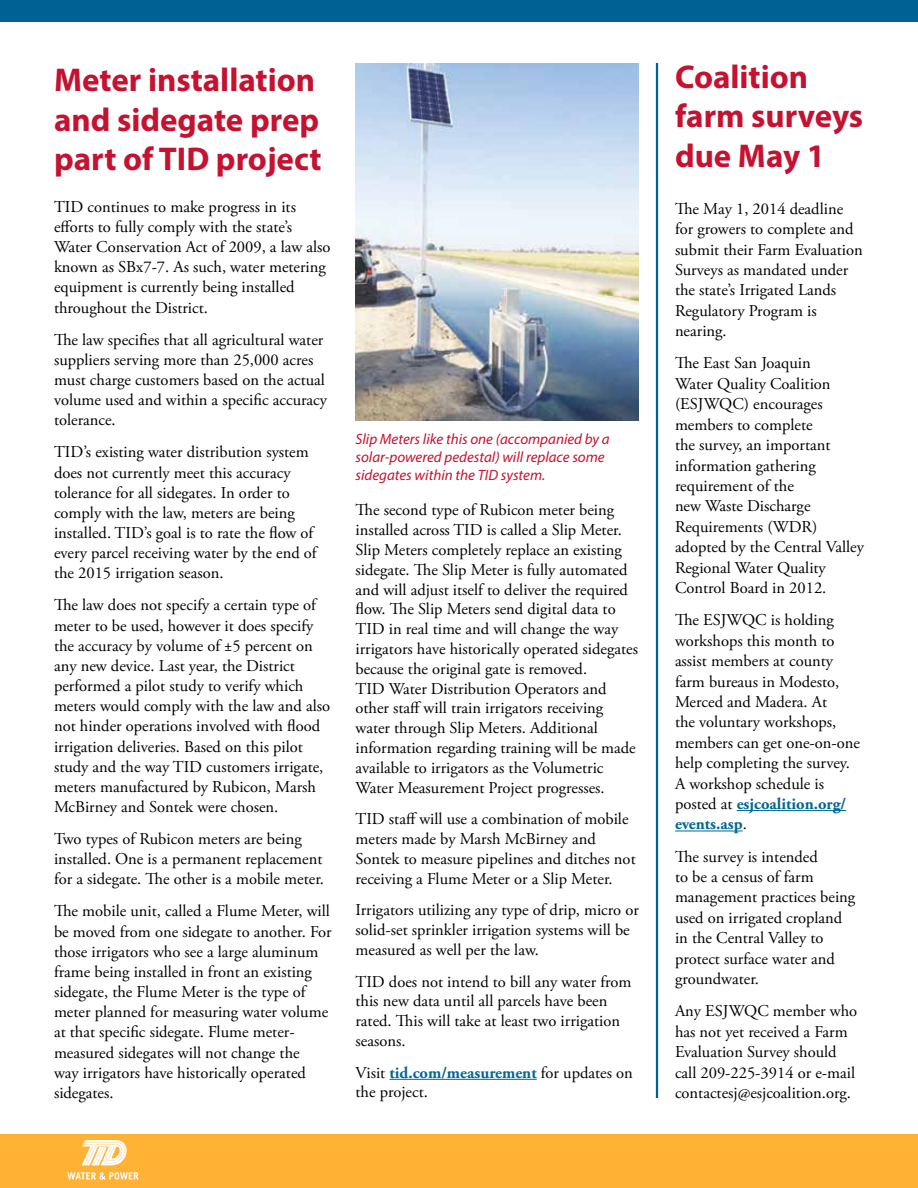
<style>
.page{position:relative;width:918px;height:1188px;background:#fff}
.page>*{position:absolute;margin:0;border:0;box-sizing:border-box;transform-origin:0 0}
.t1{font:700 33px/39.6px "Myriad Pro";color:#c41230}
.t2{font:16.5px/20.4px "Adobe Garamond Pro";color:#000}
.t3{font:italic 15px/18px "Myriad Pro";color:#c41230}
.s1{font-weight:700;color:#006892}
</style>
<div class="page">
<div style="left:0;top:1134px;width:918px;height:54px;background:#ffb234"></div>
<div style="left:0;top:0;width:918px;height:21px;background:#006294"></div>
<svg style="left:82px;top:1140px;width:45px;height:25px"></svg>
<svg style="left:68px;top:1172px;width:71px;height:8px"></svg>
<hr style="left:737px;top:810px;width:109px;height:1px;background:#006892">
<hr style="left:675px;top:831px;width:68px;height:1px;background:#006892">
<hr style="left:389px;top:1079px;width:148px;height:1px;background:#006892">
<hr style="left:656px;top:63px;width:2px;height:1035px;background:#006294">
<img style="left:356px;top:63px;width:283px;height:357px">
<h1 class="t1" style="left:54px;top:59px;width:269px">Meter installation and sidegate prep part of TID project</h1>
<p class="t2" style="left:54px;top:197px;width:278px">TID continues to make progress in its efforts to fully comply with the state’s Water Conservation Act of 2009, a law also known as SBx7-7. As such, water metering equipment is currently being installed throughout the District.</p>
<p class="t2" style="left:54px;top:330px;width:275px">The law specifies that all agricultural water suppliers serving more than 25,000 acres must charge customers based on the actual volume used and within a specific accuracy tolerance.</p>
<p class="t2" style="left:54px;top:443px;width:264px">TID’s existing water distribution system does not currently meet this accuracy tolerance for all sidegates. In order to comply with the law, meters are being installed. TID’s goal is to rate the flow of every parcel receiving water by the end of the 2015 irrigation season.</p>
<p class="t2" style="left:54px;top:596px;width:278px">The law does not specify a certain type of meter to be used, however it does specify the accuracy by volume of ±5 percent on any new device. Last year, the District performed a pilot study to verify which meters would comply with the law and also not hinder operations involved with flood irrigation deliveries. Based on this pilot study and the way TID customers irrigate, meters manufactured by Rubicon, Marsh McBirney and Sontek were chosen.</p>
<p class="t2" style="left:54px;top:829px;width:271px">Two types of Rubicon meters are being installed. One is a permanent replacement for a sidegate. The other is a mobile meter.</p>
<p class="t2" style="left:54px;top:902px;width:279px">The mobile unit, called a Flume Meter, will be moved from one sidegate to another. For those irrigators who see a large aluminum frame being installed in front an existing sidegate, the Flume Meter is the type of meter planned for measuring water volume at that specific sidegate. Flume meter&shy;measured sidegates will not change the<br>way irrigators have historically operated sidegates.</p>
<p class="t3" style="left:356px;top:429px;width:256px">Slip Meters like this one (accompanied by a solar-powered pedestal) will replace some sidegates within the TID system.</p>
<p class="t2" style="left:356px;top:501px;width:284px;line-height:19.8px">The second type of Rubicon meter being installed across TID is called a Slip Meter.<br>Slip Meters completely replace an existing sidegate. The Slip Meter is fully automated and will adjust itself to deliver the required flow. The Slip Meters send digital data to TID in real time and will change the way irrigators have historically operated sidegates because the original gate is removed.<br>TID Water Distribution Operators and other staff will train irrigators receiving water through Slip Meters. Additional information regarding training will be made available to irrigators as the Volumetric Water Measurement Project progresses.</p>
<p class="t2" style="left:356px;top:810px;width:282px;line-height:19.8px">TID staff will use a combination of mobile meters made by Marsh McBirney and Sontek to measure pipelines and ditches not receiving a Flume Meter or a Slip Meter.</p>
<p class="t2" style="left:356px;top:901px;width:285px;line-height:19.8px">Irrigators utilizing any type of drip, micro or solid-set sprinkler irrigation systems will be measured as well per the law.</p>
<p class="t2" style="left:356px;top:972px;width:278px;line-height:19.8px">TID does not intend to bill any water from this new data until all parcels have been rated. This will take at least two irrigation seasons.</p>
<p class="t2" style="left:356px;top:1063px;width:279px;line-height:19.8px">Visit <span class="s1">tid.com/measurement</span> for updates on the project.</p>
<h1 class="t1" style="left:675px;top:56px;width:190px">Coalition farm surveys due May 1</h1>
<p class="t2" style="left:675px;top:199px;width:189px">The May 1, 2014 deadline for growers to complete and submit their Farm Evaluation<br>Surveys as mandated under the state’s Irrigated Lands<br>Regulatory Program is nearing.</p>
<p class="t2" style="left:675px;top:354px;width:191px">The East San Joaquin<br>Water Quality Coalition (ESJWQC) encourages members to complete<br>the survey, an important information gathering requirement of the<br>new Waste Discharge<br>Requirements (WDR) adopted by the Central Valley<br>Regional Water Quality<br>Control Board in 2012.</p>
<p class="t2" style="left:675px;top:610px;width:187px">The ESJWQC is holding workshops this month to assist members at county farm bureaus in Modesto,<br>Merced and Madera. At<br>the voluntary workshops, members can get one-on-one help completing the survey.<br>A workshop schedule is posted at <span class="s1">esjcoalition.org/ events.asp</span>.</p>
<p class="t2" style="left:675px;top:847px;width:182px">The survey is intended<br>to be a census of farm management practices being used on irrigated cropland in the Central Valley to protect surface water and groundwater.</p>
<p class="t2" style="left:675px;top:1002px;width:184px">Any ESJWQC member who has not yet received a Farm<br>Evaluation Survey should call 209-225-3914 or e-mail contactesj@esjcoalition.org.</p>
</div>
